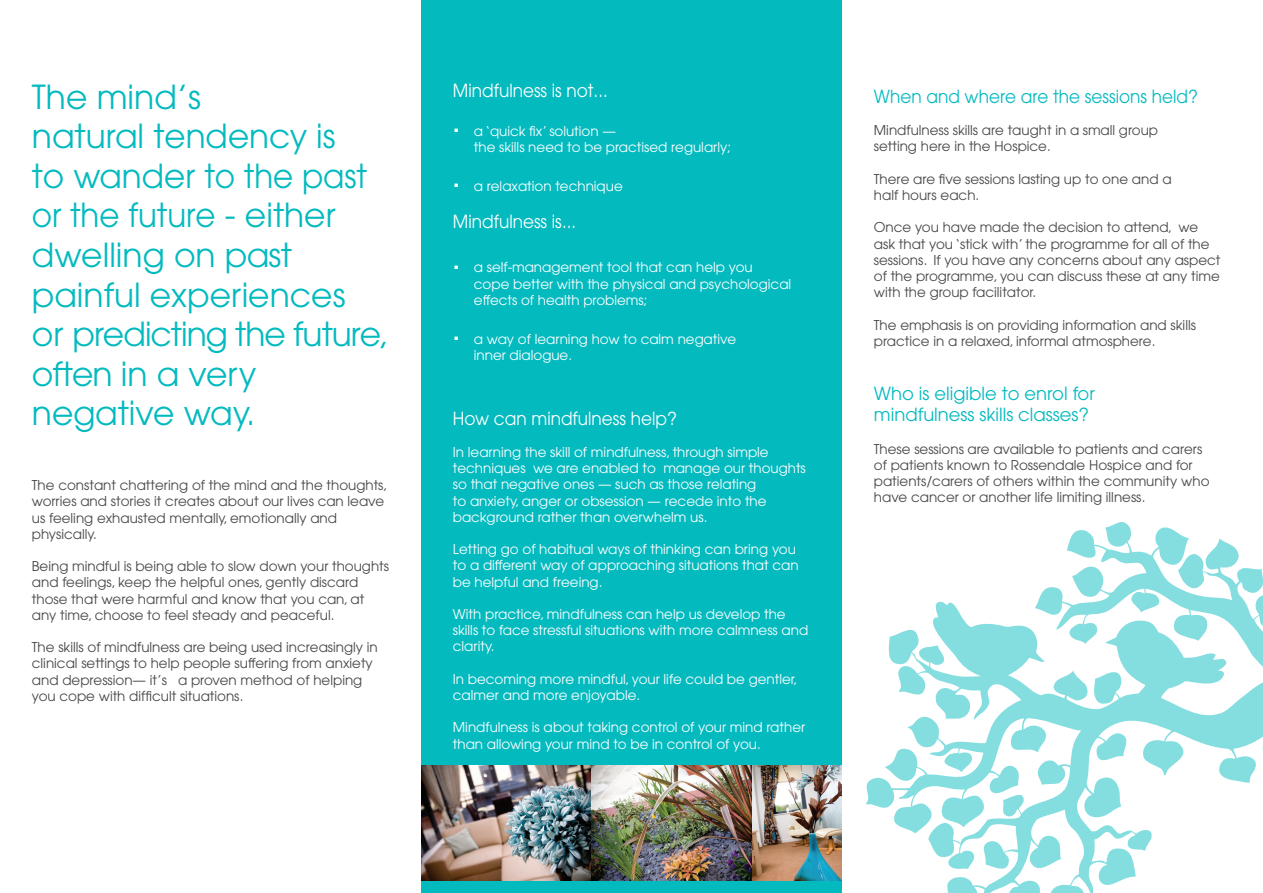
<style>
.page{position:relative;width:1263px;height:893px;background:#fff}
.page>*{position:absolute;margin:0;border:0;box-sizing:border-box;transform-origin:0 0}
.t1{font:33px/39.6px "Avant Garde";color:#03babf}
.t2{font:18px "Avant Garde";color:#fff;scale:.94 1}
.t3{font:18px/21.6px "Avant Garde";color:#03babf}
.t4{font:18px "Avant Garde";color:#03babf;scale:.94 1}
.t5{font:13.5px/16.2px "Avant Garde";color:#454647}
.t6{font:13.5px/16.2px "Avant Garde";color:#fff}
</style>
<div class="page">
<div style="left:421px;top:0;width:421px;height:893px;background:#03babf"></div>
<img style="left:421px;top:766px;width:421px;height:114px">
<svg style="left:866px;top:522px;width:397px;height:371px"></svg>
<svg style="left:928px;top:819px;width:33px;height:40px"></svg>
<svg style="left:1142px;top:686px;width:22px;height:11px"></svg>
<h1 class="t1" style="left:32px;top:77px;width:359px">The mind’s<br>natural tendency is<br>to wander to the past or the future - either dwelling on past painful experiences<br>or predicting the future, often in a very negative way.</h1>
<p class="t5" style="left:32px;top:477px;width:357px">The constant chattering of the mind and the thoughts, worries and stories it creates about our lives can leave us feeling exhausted mentally, emotionally and physically.</p>
<p class="t5" style="left:32px;top:558px;width:359px">Being mindful is being able to slow down your thoughts and feelings, keep the helpful ones, gently discard those that were harmful and know that you can, at any time, choose to feel steady and peaceful.</p>
<p class="t5" style="left:32px;top:639px;width:347px">The skills of mindfulness are being used increasingly in clinical settings to help people suffering from anxiety and depression— it’s a proven method of helping you cope with difficult situations.</p>
<h2 class="t2" style="left:453px;top:80px;width:166px">Mindfulness is not...</h2>
<p class="t6" style="left:474px;top:123px;width:259px;text-indent:-21px"><sup>.</sup> a ‘quick fix’ solution —<br>the skills need to be practised regularly;</p>
<p class="t6" style="left:453px;top:177px;width:171px"><sup>.</sup> a relaxation technique</p>
<h2 class="t2" style="left:453px;top:211px;width:133px">Mindfulness is...</h2>
<p class="t6" style="left:474px;top:259px;width:319px;text-indent:-21px"><sup>.</sup> a self-management tool that can help you cope better with the physical and psychological effects of health problems;</p>
<p class="t6" style="left:474px;top:330px;width:264px;text-indent:-21px"><sup>.</sup> a way of learning how to calm negative inner dialogue.</p>
<h2 class="t2" style="left:453px;top:407px;width:240px">How can mindfulness help?</h2>
<p class="t6" style="left:453px;top:444px;width:354px">In learning the skill of mindfulness, through simple techniques we are enabled to manage our thoughts so that negative ones — such as those relating<br>to anxiety, anger or obsession — recede into the background rather than overwhelm us.</p>
<p class="t6" style="left:453px;top:541px;width:347px">Letting go of habitual ways of thinking can bring you to a different way of approaching situations that can be helpful and freeing.</p>
<p class="t6" style="left:453px;top:606px;width:357px">With practice, mindfulness can help us develop the skills to face stressful situations with more calmness and clarity.</p>
<p class="t6" style="left:453px;top:671px;width:346px">In becoming more mindful, your life could be gentler, calmer and more enjoyable.</p>
<p class="t6" style="left:453px;top:719px;width:354px">Mindfulness is about taking control of your mind rather than allowing your mind to be in control of you.</p>
<h2 class="t4" style="left:874px;top:86px;width:346px">When and where are the sessions held?</h2>
<p class="t5" style="left:874px;top:122px;width:286px">Mindfulness skills are taught in a small group setting here in the Hospice.</p>
<p class="t5" style="left:874px;top:171px;width:299px">There are five sessions lasting up to one and a half hours each.</p>
<p class="t5" style="left:874px;top:219px;width:348px">Once you have made the decision to attend, we ask that you ‘stick with’ the programme for all of the sessions. If you have any concerns about any aspect of the programme, you can discuss these at any time with the group facilitator.</p>
<p class="t5" style="left:874px;top:317px;width:324px">The emphasis is on providing information and skills practice in a relaxed, informal atmosphere.</p>
<h2 class="t3" style="left:874px;top:382px;width:222px">Who is eligible to enrol for mindfulness skills classes?</h2>
<p class="t5" style="left:874px;top:441px;width:337px">These sessions are available to patients and carers of patients known to Rossendale Hospice and for patients/carers of others within the community who have cancer or another life limiting illness.</p>
</div>
